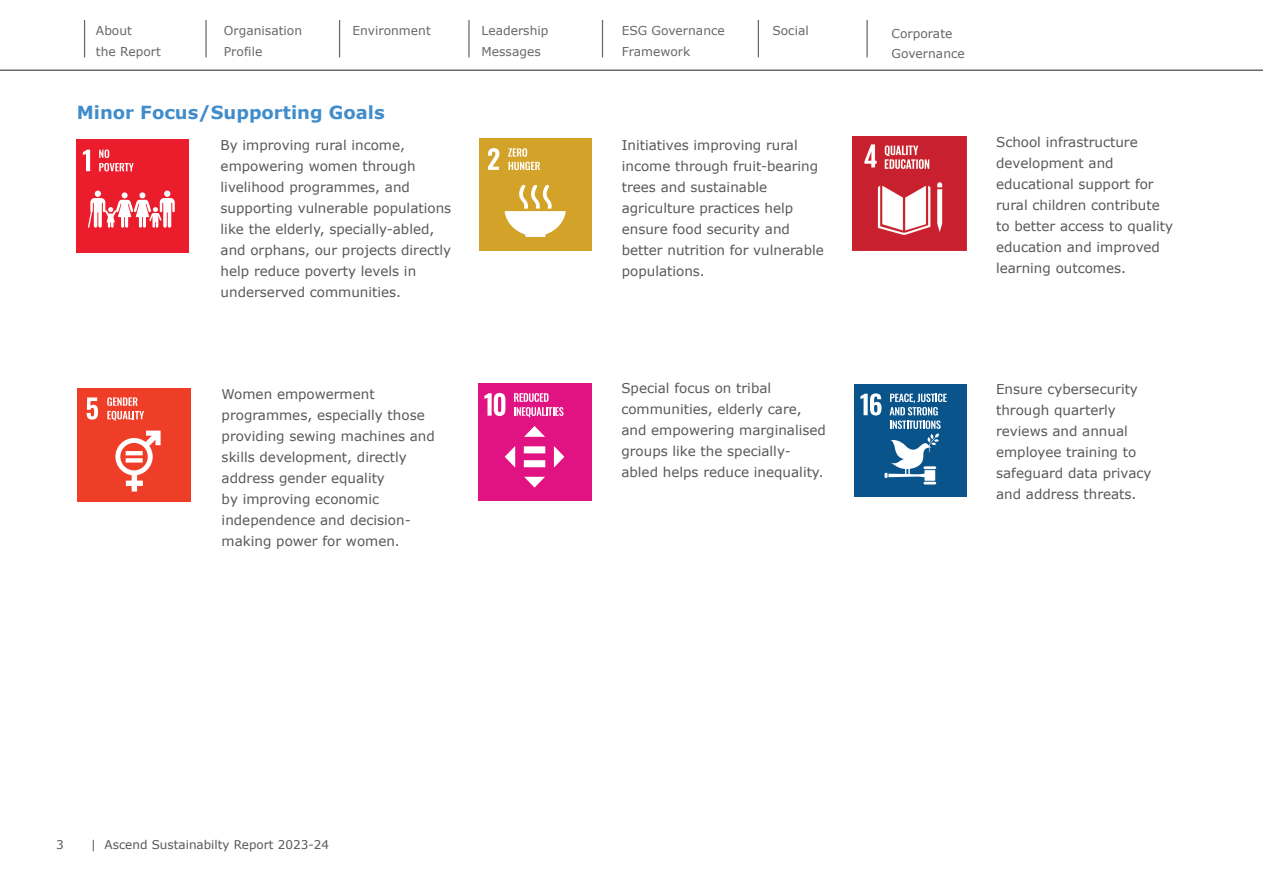
<style>
.page{position:relative;width:1263px;height:893px;background:#fff}
.page>*{position:absolute;margin:0;border:0;box-sizing:border-box;transform-origin:0 0}
.t1{font:700 18px "Verdana";color:#418dcb}
.t2{font:13.5px/21px "Verdana";color:#57585a}
.t3{font:12.3px/20.4px "Verdana";color:#231f20}
.t4{font:12px "Verdana";color:#57585a}
</style>
<div class="page">
<hr style="left:205px;top:20px;width:2px;height:37px;background:#231f20">
<hr style="left:84px;top:20px;width:1px;height:37px;background:#231f20">
<hr style="left:339px;top:20px;width:1px;height:37px;background:#231f20">
<hr style="left:468px;top:20px;width:2px;height:37px;background:#231f20">
<hr style="left:602px;top:20px;width:1px;height:37px;background:#231f20">
<hr style="left:758px;top:20px;width:1px;height:37px;background:#231f20">
<hr style="left:866px;top:20px;width:2px;height:37px;background:#231f20">
<hr style="left:0;top:70px;width:1263px;height:1px;background:#231f20">
<div style="left:76px;top:140px;width:113px;height:113px;background:#eb1d2c"></div>
<svg style="left:83px;top:150px;width:7px;height:21px"></svg>
<svg style="left:88px;top:191px;width:87px;height:37px"></svg>
<svg style="left:99px;top:150px;width:35px;height:21px"></svg>
<div style="left:479px;top:139px;width:112px;height:112px;background:#d2a229"></div>
<svg style="left:488px;top:148px;width:11px;height:22px"></svg>
<svg style="left:505px;top:185px;width:61px;height:52px"></svg>
<svg style="left:508px;top:148px;width:32px;height:22px"></svg>
<img style="left:853px;top:137px;width:114px;height:114px">
<div style="left:77px;top:388px;width:114px;height:113px;background:#ef3e27"></div>
<svg style="left:87px;top:397px;width:11px;height:23px"></svg>
<svg style="left:115px;top:431px;width:46px;height:61px"></svg>
<svg style="left:107px;top:397px;width:37px;height:24px"></svg>
<div style="left:478px;top:383px;width:113px;height:118px;background:#e11282"></div>
<svg style="left:484px;top:393px;width:21px;height:23px"></svg>
<svg style="left:505px;top:426px;width:59px;height:62px"></svg>
<svg style="left:514px;top:393px;width:49px;height:24px"></svg>
<div style="left:854px;top:384px;width:113px;height:113px;background:#09548a"></div>
<svg style="left:860px;top:393px;width:87px;height:91px"></svg>
<p class="t3" style="left:96px;top:20px;width:66px">About<br>the Report</p>
<p class="t3" style="left:224px;top:21px;width:80px">Organisation<br>Profile</p>
<p class="t3" style="left:622px;top:20px;width:105px">ESG Governance<br>Framework</p>
<p class="t3" style="left:352px;top:20px;width:80px">Environment</p>
<p class="t3" style="left:482px;top:20px;width:68px">Leadership</p>
<p class="t3" style="left:772px;top:21px;width:38px">Social</p>
<p class="t3" style="left:482px;top:41px;width:61px">Messages</p>
<p class="t3" style="left:892px;top:23px;width:75px">Corporate<br>Governance</p>
<h1 class="t1" style="left:77px;top:100px;width:309px">Minor Focus/Supporting Goals</h1>
<p class="t2" style="left:221px;top:134px;width:232px">By improving rural income, empowering women through livelihood programmes, and supporting vulnerable populations like the elderly, specially-abled, and orphans, our projects directly help reduce poverty levels in underserved communities.</p>
<p class="t2" style="left:622px;top:134px;width:204px">Initiatives improving rural income through fruit-bearing trees and sustainable agriculture practices help ensure food security and better nutrition for vulnerable populations.</p>
<p class="t2" style="left:996px;top:131px;width:178px">School infrastructure development and educational support for rural children contribute to better access to quality education and improved learning outcomes.</p>
<p class="t2" style="left:222px;top:384px;width:215px">Women empowerment programmes, especially those providing sewing machines and skills development, directly address gender equality<br>by improving economic independence and decision&shy;making power for women.</p>
<p class="t2" style="left:621px;top:378px;width:206px">Special focus on tribal communities, elderly care, and empowering marginalised groups like the specially&shy;abled helps reduce inequality.</p>
<p class="t2" style="left:996px;top:379px;width:157px">Ensure cybersecurity through quarterly reviews and annual employee training to safeguard data privacy and address threats.</p>
<p class="t4" style="left:56px;top:836px;width:9px">3</p>
<p class="t4" style="left:91px;top:836px;width:240px">| Ascend Sustainabilty Report 2023-24</p>
</div>
